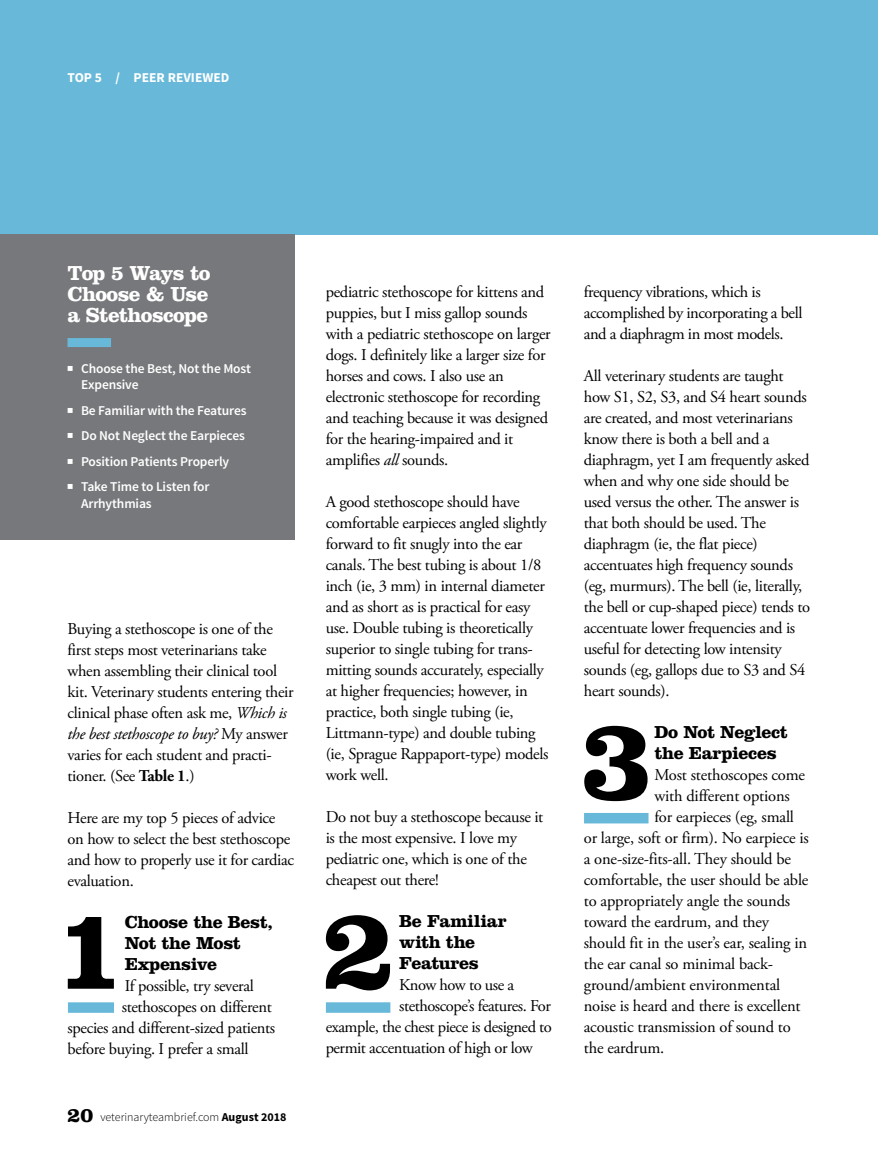
<style>
.page{position:relative;width:878px;height:1175px;background:#fff}
.page>*{position:absolute;margin:0;border:0;box-sizing:border-box;transform-origin:0 0}
.t1{font:700 118.5px "Clarendon LT Std";color:#000}
.t2{font:700 21px/21px "Clarendon LT Std";letter-spacing:-.03em;color:#fff;text-align:justify}
.t3{font:700 18px/21px "Clarendon LT Std";letter-spacing:-.02em;color:#000}
.t4{font:16.5px/21px "Adobe Garamond Pro";letter-spacing:-.02em;color:#000}
.t5{font:600 13.5px/25.5px "Source Sans Pro";letter-spacing:-.01em;color:#fff}
.t6{font:700 13.5px "Source Sans Pro";color:#fff}
.t7{font:300 12px "Source Sans Pro";color:#000}
.s1{font-style:italic}
.s2{font-weight:700}
.s3{font-family:"Clarendon LT Std";font-weight:700;font-size:21px}
</style>
<div class="page">
<div style="left:0;top:0;width:878px;height:234px;background:#68b9d9"></div>
<div style="left:0;top:234px;width:294px;height:305px;background:#77787b"></div>
<div style="left:68px;top:338px;width:43px;height:9px;background:#68b9d9"></div>
<div style="left:326px;top:1002px;width:64px;height:10px;background:#68b9d9"></div>
<div style="left:68px;top:1002px;width:46px;height:10px;background:#68b9d9"></div>
<div style="left:584px;top:813px;width:64px;height:10px;background:#68b9d9"></div>
<p class="t6" style="left:68px;top:69px;width:163px">TOP 5 / PEER REVIEWED</p>
<p class="t2" style="left:68px;top:262px;width:145px">Top 5 Ways to Choose &amp; Use a Stethoscope</p>
<p class="t5" style="left:81px;top:360px;width:171px;line-height:16.5px">Choose the Best, Not the Most<br>Expensive</p>
<p class="t5" style="left:81px;top:398px;width:167px">Be Familiar with the Features<br>Do Not Neglect the Earpieces<br>Position Patients Properly<br>Take Time to Listen for</p>
<p class="t5" style="left:81px;top:491px;width:72px">Arrhythmias</p>
<p class="t4" style="left:326px;top:282px;width:226px">pediatric stethoscope for kittens and puppies, but I miss gallop sounds with a pediatric stethoscope on larger dogs. I definitely like a larger size for horses and cows. I also use an electronic stethoscope for recording and teaching because it was designed for the hearing-impaired and it amplifies <span class="s1">all</span> sounds.</p>
<p class="t4" style="left:326px;top:492px;width:224px">A good stethoscope should have comfortable earpieces angled slightly forward to fit snugly into the ear canals. The best tubing is about 1/8 inch (ie, 3 mm) in internal diameter and as short as is practical for easy use. Double tubing is theoretically superior to single tubing for trans&shy;mitting sounds accurately, especially at higher frequencies; however, in practice, both single tubing (ie, Littmann-type) and double tubing (ie, Sprague Rappaport-type) models work well.</p>
<p class="t4" style="left:326px;top:807px;width:219px">Do not buy a stethoscope because it is the most expensive. I love my pediatric one, which is one of the cheapest out there!</p>
<p class="t3" style="left:399px;top:910px;width:109px">Be Familiar with the<br>Features</p>
<p class="t4" style="left:399px;top:975px;width:116px">Know how to use a</p>
<p class="t4" style="left:399px;top:996px;width:153px">stethoscope’s features. For</p>
<p class="t4" style="left:325px;top:1017px;width:228px">example, the chest piece is designed to</p>
<p class="t4" style="left:325px;top:1038px;width:208px">permit accentuation of high or low</p>
<p class="t4" style="left:67px;top:618px;width:227px">Buying a stethoscope is one of the first steps most veterinarians take when assembling their clinical tool kit. Veterinary students entering their clinical phase often ask me, <span class="s1">Which is the best stethoscope to buy?</span> My answer varies for each student and practi&shy;tioner. (See <span class="s2">Table 1</span>.)</p>
<p class="t4" style="left:67px;top:807px;width:228px">Here are my top 5 pieces of advice on how to select the best stethoscope and how to properly use it for cardiac evaluation.</p>
<p class="t3" style="left:125px;top:911px;width:150px">Choose the Best,<br>Not the Most<br>Expensive</p>
<p class="t4" style="left:125px;top:975px;width:131px">If possible, try several</p>
<p class="t4" style="left:122px;top:996px;width:152px">stethoscopes on different</p>
<p class="t4" style="left:68px;top:1017px;width:209px">species and different-sized patients</p>
<p class="t4" style="left:68px;top:1038px;width:182px">before buying. I prefer a small</p>
<h1 class="t1" style="left:54px;top:877px;width:74px">1</h1>
<h1 class="t1" style="left:322px;top:877px;width:74px">2</h1>
<p class="t7" style="left:68px;top:1109px;width:220px"><span class="s3">20</span> veterinaryteambrief.com <span class="s2">August 2018</span></p>
<p class="t4" style="left:584px;top:282px;width:220px">frequency vibrations, which is accomplished by incorporating a bell and a diaphragm in most models.</p>
<p class="t4" style="left:584px;top:366px;width:228px">All veterinary students are taught how S1, S2, S3, and S4 heart sounds are created, and most veterinarians know there is both a bell and a diaphragm, yet I am frequently asked when and why one side should be used versus the other. The answer is that both should be used. The diaphragm (ie, the flat piece) accentuates high frequency sounds (eg, murmurs). The bell (ie, literally, the bell or cup-shaped piece) tends to accentuate lower frequencies and is useful for detecting low intensity sounds (eg, gallops due to S3 and S4 heart sounds).</p>
<p class="t3" style="left:654px;top:721px;width:135px">Do Not Neglect the Earpieces</p>
<p class="t4" style="left:654px;top:765px;width:152px">Most stethoscopes come</p>
<p class="t4" style="left:654px;top:786px;width:137px">with different options</p>
<p class="t4" style="left:654px;top:807px;width:141px">for earpieces (eg, small</p>
<p class="t4" style="left:583px;top:828px;width:226px">or large, soft or firm). No earpiece is</p>
<p class="t4" style="left:583px;top:849px;width:209px">a one-size-fits-all. They should be</p>
<p class="t4" style="left:583px;top:870px;width:226px">comfortable, the user should be able</p>
<p class="t4" style="left:583px;top:891px;width:208px">to appropriately angle the sounds</p>
<p class="t4" style="left:583px;top:912px;width:187px">toward the eardrum, and they</p>
<p class="t4" style="left:583px;top:933px;width:225px">should fit in the user’s ear, sealing in</p>
<p class="t4" style="left:583px;top:954px;width:191px">the ear canal so minimal back-</p>
<p class="t4" style="left:583px;top:975px;width:198px">ground/ambient environmental</p>
<p class="t4" style="left:583px;top:996px;width:218px">noise is heard and there is excellent</p>
<p class="t4" style="left:583px;top:1017px;width:208px">acoustic transmission of sound to</p>
<p class="t4" style="left:583px;top:1038px;width:82px">the eardrum.</p>
<h1 class="t1" style="left:580px;top:688px;width:74px">3</h1>
</div>
